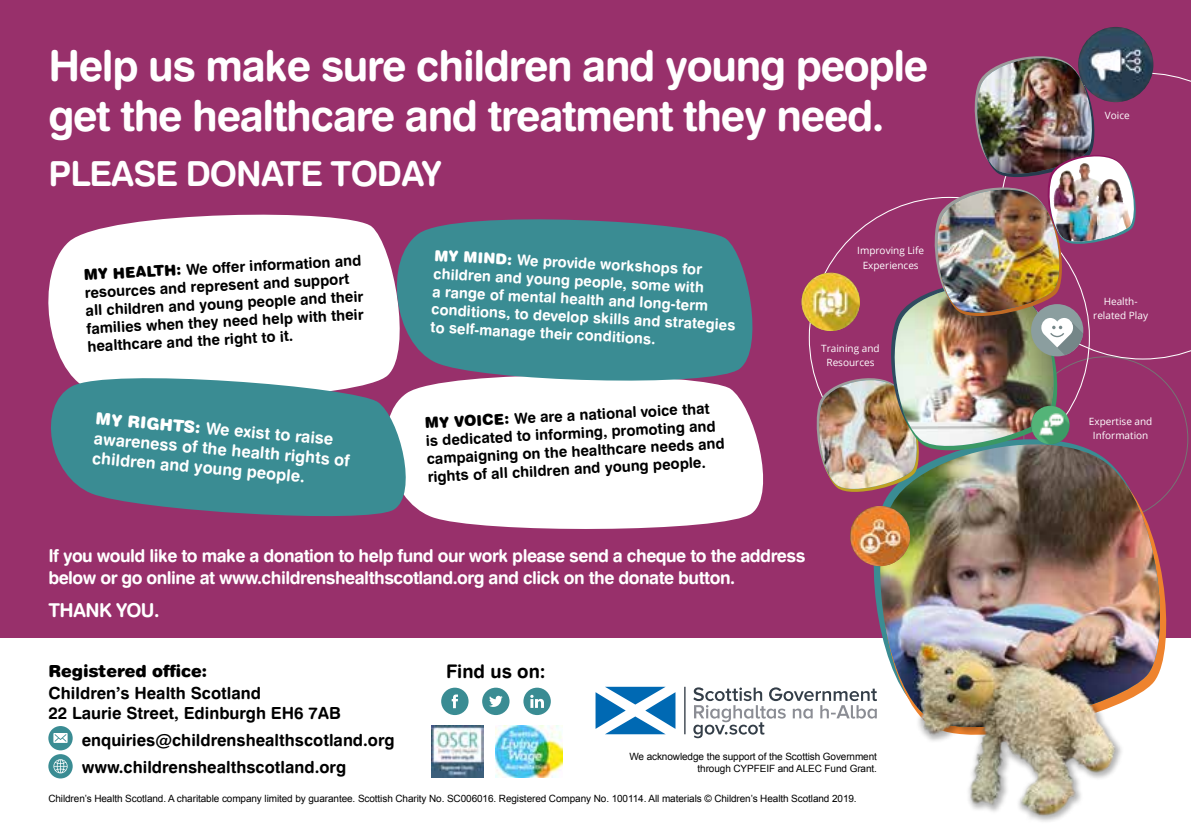
<style>
.page{position:relative;width:1191px;height:840px;background:#fff}
.page>*{position:absolute;margin:0;border:0;box-sizing:border-box;transform-origin:0 0}
.t1{font:42.8px/49.4px "Swiss 721 BT Bold Rounded";letter-spacing:-.03em;color:#fff}
.t2{font:34.6px "Swiss 721 BT Bold Rounded";letter-spacing:-.03em;color:#fff}
.t3{font:19.2px "Swiss 721 BT Bold Rounded";letter-spacing:-.03em;color:#fff}
.t4{font:18.8px "Swiss 721 BT Bold Rounded";color:#000}
.t5{font:17.8px/21.8px "Swiss 721 BT Bold Rounded";letter-spacing:-.03em;color:#fff}
.t6{font:16.6px/20px "Swiss 721 BT Bold Rounded";color:#000}
.t7{font:16.6px "Swiss 721 BT Black Rounded";color:#000}
.t8{font:16.4px/19.8px "Swiss 721 BT Bold Rounded";color:#fff}
.t9{font:15px/18px "Swiss 721 BT Bold Rounded";color:#000}
.t10{font:15px/18px "Swiss 721 BT Bold Rounded";color:#fff}
.t11{font:10px/12.2px "Arial";letter-spacing:-.01em;color:#000;text-align:right}
.t12{font:10px/14px "Open Sans";color:#fff;text-align:center}
.s1{font-family:"Swiss 721 BT Black Rounded"}
</style>
<div class="page">
<div style="left:0;top:0;width:1191px;height:636px;background:#98306b"></div>
<hr style="left:684px;top:686px;width:1px;height:47px;background:#343e48">
<svg style="left:595px;top:686px;width:80px;height:47px"></svg>
<svg style="left:693px;top:687px;width:168px;height:50px"></svg>
<svg style="left:48px;top:725px;width:25px;height:25px"></svg>
<svg style="left:53px;top:732px;width:15px;height:10px"></svg>
<svg style="left:48px;top:753px;width:25px;height:25px"></svg>
<svg style="left:53px;top:758px;width:15px;height:15px"></svg>
<img style="left:431px;top:725px;width:52px;height:52px">
<svg style="left:441px;top:687px;width:27px;height:27px"></svg>
<svg style="left:523px;top:687px;width:28px;height:27px"></svg>
<svg style="left:482px;top:687px;width:27px;height:27px"></svg>
<img style="left:496px;top:725px;width:66px;height:52px">
<svg style="left:867px;top:487px;width:305px;height:232px"></svg>
<img style="left:878px;top:487px;width:283px;height:335px">
<img style="left:850px;top:505px;width:60px;height:60px;border-radius:30px">
<img style="left:801px;top:272px;width:59px;height:59px;border-radius:29px">
<img style="left:1078px;top:27px;width:75px;height:75px;border-radius:38px">
<img style="left:812px;top:47px;width:327px;height:452px">
<img style="left:1053px;top:163px;width:78px;height:79px">
<img style="left:1031px;top:405px;width:38px;height:39px;border-radius:19px">
<div style="left:419px;top:388px;width:345px;height:141px;background:#fff"></div>
<svg style="left:48px;top:214px;width:334px;height:152px;background:#f8f1f5"></svg>
<svg style="left:382px;top:219px;width:371px;height:169px;background:#518995"></svg>
<svg style="left:51px;top:366px;width:368px;height:151px;background:#5e909c"></svg>
<h1 class="t1" style="left:48px;top:40px;width:881px">Help us make sure children and young people get the healthcare and treatment they need.</h1>
<h2 class="t2" style="left:48px;top:152px;width:395px">PLEASE DONATE TODAY</h2>
<p class="t9" style="left:83px;top:265px;width:279px;rotate:-3deg"><span class="s1">MY HEALTH:</span> We offer information and resources and represent and support all children and young people and their families when they need help with their healthcare and the right to it.</p>
<p class="t10" style="left:435px;top:246px;width:306px;rotate:3deg"><span class="s1">MY MIND:</span> We provide workshops for children and young people, some with<br>a range of mental health and long-term conditions, to develop skills and strategies to self-manage their conditions.</p>
<p class="t8" style="left:97px;top:408px;width:258px;rotate:5deg"><span class="s1">MY RIGHTS:</span> We exist to raise awareness of the health rights of children and young people.</p>
<p class="t9" style="left:424px;top:413px;width:300px;rotate:-3deg"><span class="s1">MY VOICE:</span> We are a national voice that is dedicated to informing, promoting and campaigning on the healthcare needs and rights of all children and young people.</p>
<p class="t12" style="left:857px;top:243px;width:68px">Improving Life<br>Experiences</p>
<p class="t12" style="left:821px;top:340px;width:60px">Training and<br>Resources</p>
<p class="t5" style="left:48px;top:544px;width:758px">If you would like to make a donation to help fund our work please send a cheque to the address below or go online at www.childrenshealthscotland.org and click on the donate button.</p>
<p class="t3" style="left:48px;top:597px;width:113px">THANK YOU.</p>
<p class="t7" style="left:49px;top:660px;width:160px">Registered office:</p>
<p class="t6" style="left:49px;top:682px;width:294px">Children’s Health Scotland<br>22 Laurie Street, Edinburgh EH6 7AB</p>
<p class="t6" style="left:82px;top:726px;width:314px;line-height:27px">enquiries@childrenshealthscotland.org www.childrenshealthscotland.org</p>
<p class="t4" style="left:446px;top:658px;width:101px">Find us on:</p>
<p class="t11" style="left:629px;top:750px;width:249px">We acknowledge the support of the Scottish Government through CYPFEIF and ALEC Fund Grant.</p>
<p class="t11" style="left:48px;top:791px;width:810px">Children’s Health Scotland. A charitable company limited by guarantee. Scottish Charity No. SC006016. Registered Company No. 100114. All materials © Children’s Health Scotland 2019.</p>
<p class="t12" style="left:1105px;top:108px;width:26px">Voice</p>
<p class="t12" style="left:1093px;top:294px;width:56px">Health&shy;related Play</p>
<p class="t12" style="left:1089px;top:414px;width:65px">Expertise and<br>Information</p>
</div>
